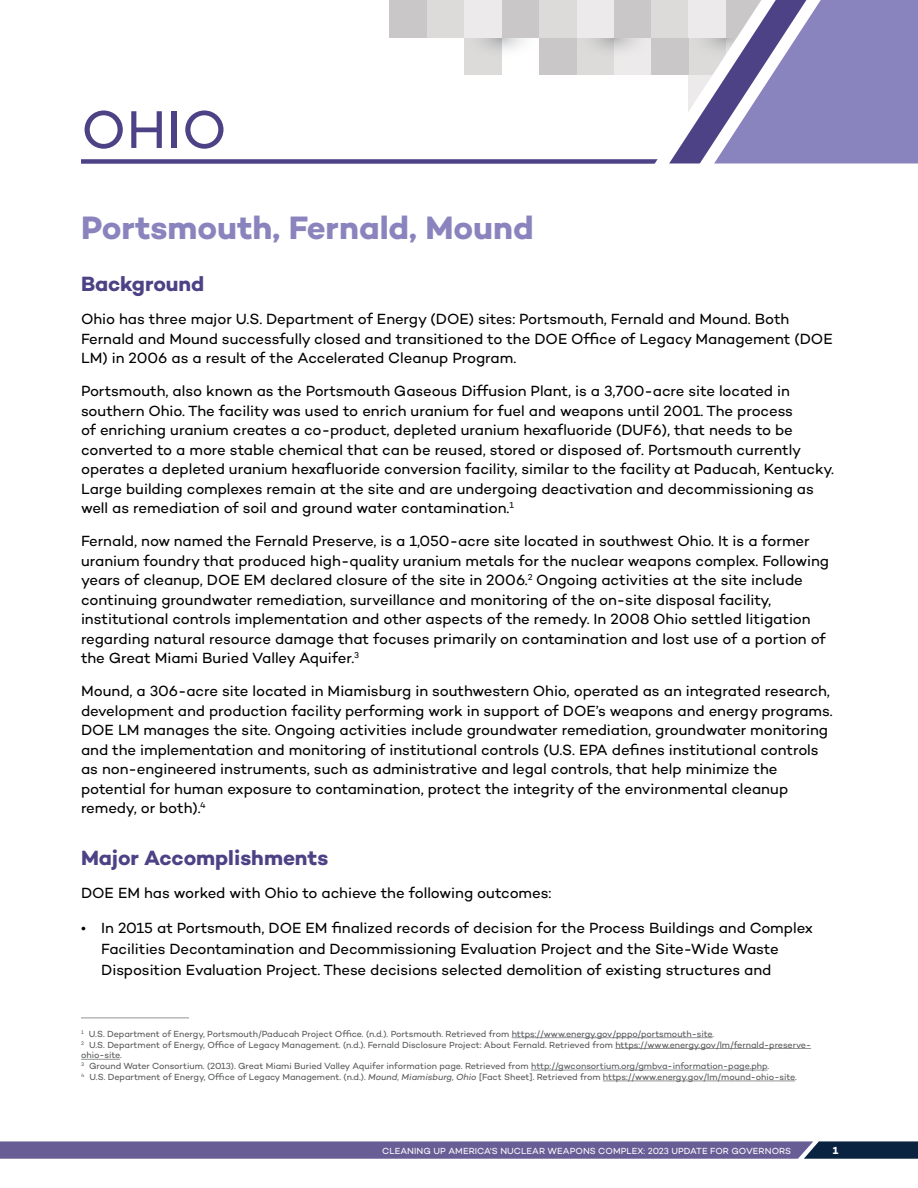
<style>
.page{position:relative;width:918px;height:1188px;background:#fff}
.page>*{position:absolute;margin:0;border:0;box-sizing:border-box;transform-origin:0 0}
.t1{font:54px "Campton";color:#4d4285}
.t2{font:700 33px "Campton";color:#8983be}
.t3{font:700 21px "Campton";color:#4d4285}
.t4{font:15px/19.5px "Campton";letter-spacing:-.005em;color:#000}
.t5{font:700 10.5px "Campton";color:#fff}
.t6{font:9px/10.8px "Campton";letter-spacing:-.005em;color:#58595b}
.t7{font:9px "Campton";letter-spacing:.01em;color:#fff}
.s1{font-style:italic}
</style>
<div class="page">
<svg style="left:0;top:1141px;width:918px;height:18px;background:#655d90"></svg>
<div style="left:81px;top:159px;width:715px;height:5px;background:#4d4285"></div>
<hr style="left:81px;top:1018px;width:108px;height:1px;background:#939598">
<hr style="left:512px;top:1037px;width:201px;height:1px;background:#939598">
<hr style="left:615px;top:1048px;width:196px;height:1px;background:#939598">
<hr style="left:81px;top:1059px;width:39px;height:1px;background:#939598">
<hr style="left:531px;top:1070px;width:237px;height:1px;background:#939598">
<hr style="left:603px;top:1081px;width:192px;height:1px;background:#939598">
<div style="left:614px;top:38px;width:37px;height:37px;background:#eceaea"></div>
<div style="left:576px;top:38px;width:38px;height:37px;background:#dcdbda"></div>
<div style="left:539px;top:38px;width:37px;height:37px;background:#c9c7c7"></div>
<div style="left:464px;top:38px;width:37px;height:37px;background:#dcdbda"></div>
<svg style="left:576px;top:38px;width:60px;height:21px"></svg>
<svg style="left:481px;top:38px;width:43px;height:21px"></svg>
<div style="left:614px;top:0;width:37px;height:38px;background:#c9c7c7"></div>
<div style="left:576px;top:0;width:38px;height:38px;background:#eceaea"></div>
<div style="left:539px;top:0;width:37px;height:38px;background:#dcdbda"></div>
<div style="left:501px;top:0;width:38px;height:38px;background:#c9c7c7"></div>
<div style="left:464px;top:0;width:37px;height:38px;background:#eceaea"></div>
<div style="left:427px;top:0;width:37px;height:38px;background:#dcdbda"></div>
<div style="left:389px;top:0;width:38px;height:38px;background:#c9c7c7"></div>
<svg style="left:636px;top:0;width:45px;height:164px"></svg>
<svg style="left:681px;top:0;width:237px;height:164px;background:#9994c2"></svg>
<h1 class="t1" style="left:81px;top:96px;width:147px">OHIO</h1>
<h2 class="t2" style="left:81px;top:207px;width:454px">Portsmouth, Fernald, Mound</h2>
<h3 class="t3" style="left:81px;top:271px;width:125px">Background</h3>
<p class="t4" style="left:81px;top:309px;width:753px">Ohio has three major U.S. Department of Energy (DOE) sites: Portsmouth, Fernald and Mound. Both<br>Fernald and Mound successfully closed and transitioned to the DOE Office of Legacy Management (DOE<br>LM) in 2006 as a result of the Accelerated Cleanup Program.</p>
<p class="t4" style="left:81px;top:381px;width:755px">Portsmouth, also known as the Portsmouth Gaseous Diffusion Plant, is a 3,700-acre site located in southern Ohio. The facility was used to enrich uranium for fuel and weapons until 2001. The process<br>of enriching uranium creates a co-product, depleted uranium hexafluoride (DUF6), that needs to be converted to a more stable chemical that can be reused, stored or disposed of. Portsmouth currently operates a depleted uranium hexafluoride conversion facility, similar to the facility at Paducah, Kentucky.<br>Large building complexes remain at the site and are undergoing deactivation and decommissioning as well as remediation of soil and ground water contamination.<sup>1</sup></p>
<p class="t4" style="left:81px;top:531px;width:750px">Fernald, now named the Fernald Preserve, is a 1,050-acre site located in southwest Ohio. It is a former uranium foundry that produced high-quality uranium metals for the nuclear weapons complex. Following years of cleanup, DOE EM declared closure of the site in 2006.<sup>2</sup> Ongoing activities at the site include continuing groundwater remediation, surveillance and monitoring of the on-site disposal facility, institutional controls implementation and other aspects of the remedy. In 2008 Ohio settled litigation regarding natural resource damage that focuses primarily on contamination and lost use of a portion of the Great Miami Buried Valley Aquifer.<sup>3</sup></p>
<p class="t4" style="left:81px;top:681px;width:753px">Mound, a 306-acre site located in Miamisburg in southwestern Ohio, operated as an integrated research, development and production facility performing work in support of DOE’s weapons and energy programs.<br>DOE LM manages the site. Ongoing activities include groundwater remediation, groundwater monitoring and the implementation and monitoring of institutional controls (U.S. EPA defines institutional controls as non-engineered instruments, such as administrative and legal controls, that help minimize the potential for human exposure to contamination, protect the integrity of the environmental cleanup remedy, or both).<sup>4</sup></p>
<h3 class="t3" style="left:81px;top:845px;width:249px">Major Accomplishments</h3>
<p class="t4" style="left:81px;top:883px;width:472px">DOE EM has worked with Ohio to achieve the following outcomes:</p>
<p class="t4" style="left:101px;top:917px;width:713px;line-height:21px;text-indent:-20px">• In 2015 at Portsmouth, DOE EM finalized records of decision for the Process Buildings and Complex<br>Facilities Decontamination and Decommissioning Evaluation Project and the Site-Wide Waste<br>Disposition Evaluation Project. These decisions selected demolition of existing structures and</p>
<p class="t6" style="left:81px;top:1028px;width:732px"><sup>1</sup> U.S. Department of Energy, Portsmouth/Paducah Project Office. (n.d.). Portsmouth. Retrieved from https://www.energy.gov/pppo/portsmouth-site.<br><sup>2</sup> U.S. Department of Energy, Office of Legacy Management. (n.d.). Fernald Disclosure Project: About Fernald. Retrieved from https://www.energy.gov/lm/fernald-preserve&shy;ohio-site.<br><sup>3</sup> Ground Water Consortium. (2013). Great Miami Buried Valley Aquifer information page. Retrieved from http://gwconsortium.org/gmbva-information-page.php.<br><sup>4</sup> U.S. Department of Energy, Office of Legacy Management. (n.d.). <span class="s1">Mound, Miamisburg, Ohio</span> [Fact Sheet]. Retrieved from https://www.energy.gov/lm/mound-ohio-site.</p>
<p class="t7" style="left:382px;top:1145px;width:411px">CLEANING UP AMERICA'S NUCLEAR WEAPONS COMPLEX: 2023 UPDATE FOR GOVERNORS</p>
<p class="t5" style="left:833px;top:1144px;width:7px">1</p>
</div>
